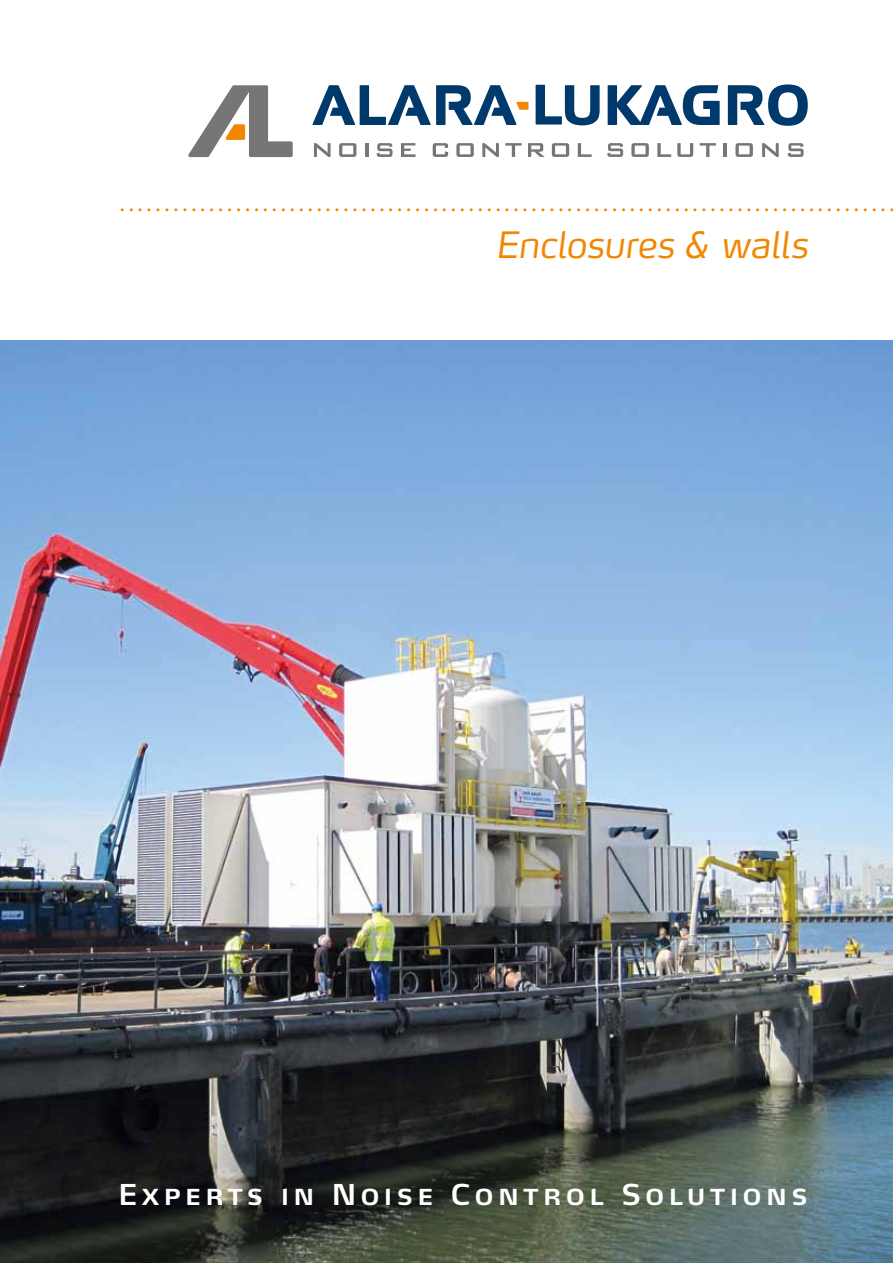
<style>
.page{position:relative;width:893px;height:1263px;background:#fff}
.page>*{position:absolute;margin:0;border:0;box-sizing:border-box;transform-origin:0 0}
.t1{font:italic 300 36px "Max";letter-spacing:.005em;color:#f18700}
.t2{font:28.5px "Max Semi Bold SC";letter-spacing:.15em;color:#fff}
.t3{font:500 21px "Futura";color:#f18700}
.s1{font-family:"Menlo";font-weight:400}
</style>
<div class="page">
<svg style="left:188px;top:85px;width:105px;height:72px"></svg>
<svg style="left:314px;top:143px;width:17px;height:14px"></svg>
<svg style="left:339px;top:143px;width:17px;height:14px"></svg>
<hr style="left:365px;top:143px;width:3px;height:14px;background:#777575">
<svg style="left:377px;top:143px;width:15px;height:14px"></svg>
<svg style="left:401px;top:143px;width:14px;height:14px"></svg>
<svg style="left:433px;top:143px;width:15px;height:14px"></svg>
<svg style="left:456px;top:143px;width:18px;height:14px"></svg>
<svg style="left:482px;top:143px;width:17px;height:14px"></svg>
<svg style="left:505px;top:143px;width:17px;height:14px"></svg>
<svg style="left:528px;top:143px;width:17px;height:14px"></svg>
<svg style="left:552px;top:143px;width:17px;height:14px"></svg>
<svg style="left:578px;top:143px;width:14px;height:14px"></svg>
<svg style="left:607px;top:143px;width:16px;height:14px"></svg>
<svg style="left:631px;top:143px;width:18px;height:14px"></svg>
<svg style="left:657px;top:143px;width:14px;height:14px"></svg>
<svg style="left:677px;top:143px;width:16px;height:14px"></svg>
<svg style="left:700px;top:143px;width:16px;height:14px"></svg>
<hr style="left:723px;top:143px;width:3px;height:14px;background:#777575">
<svg style="left:735px;top:143px;width:18px;height:14px"></svg>
<svg style="left:762px;top:143px;width:17px;height:14px"></svg>
<svg style="left:788px;top:143px;width:16px;height:14px"></svg>
<svg style="left:536px;top:85px;width:64px;height:40px"></svg>
<svg style="left:608px;top:85px;width:112px;height:40px"></svg>
<svg style="left:312px;top:85px;width:216px;height:40px"></svg>
<svg style="left:728px;top:84px;width:80px;height:42px"></svg>
<img style="left:0;top:340px;width:893px;height:923px">
<p class="t3" style="left:119px;top:189px;width:778px">.......................................................................................</p>
<h1 class="t1" style="left:496px;top:222px;width:314px">Enclosures <span class="s1">&amp;</span> walls</h1>
<h2 class="t2" style="left:119px;top:1177px;width:691px">Experts in Noise Control Solutions</h2>
</div>
